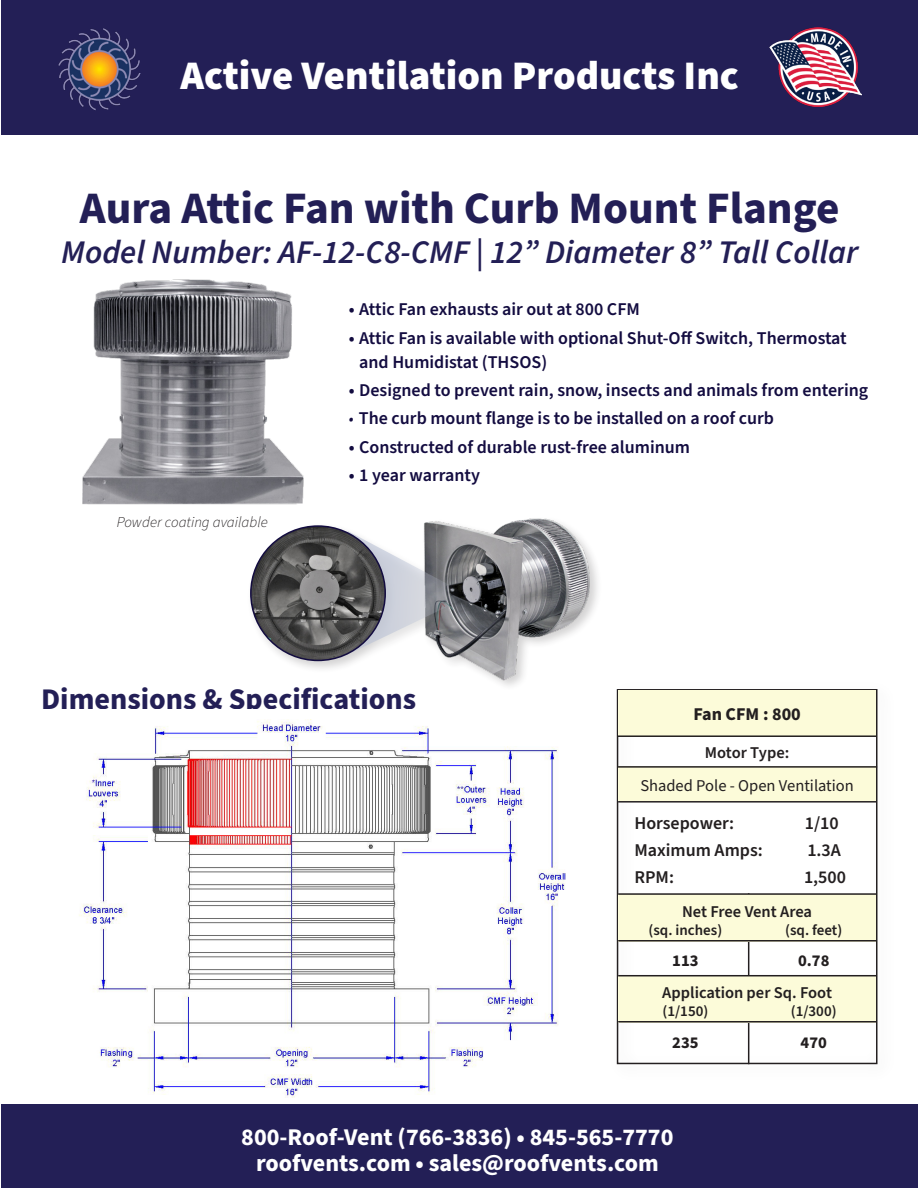
<style>
.page{position:relative;width:918px;height:1188px;background:#fff}
.page>*{position:absolute;margin:0;border:0;box-sizing:border-box;transform-origin:0 0}
.t1{font:700 45px "Source Sans Pro";color:#231f56}
.t2{font:900 40.5px "Source Sans Pro";color:#fff}
.t3{font:italic 600 33px "Source Sans Pro";color:#231f56}
.t4{font:700 30px "Source Sans Pro";color:#231f56}
.t5{font:700 24px/25.5px "Source Sans Pro";color:#fff;text-align:center}
.t6{font:600 18px/24px "Source Sans Pro";color:#130c40}
.t7{font:600 18px "Source Sans Pro";color:#231f20}
.t8{font:700 18px "Source Sans Pro";color:#231f20}
.t9{font:600 16.5px "Source Sans Pro";color:#231f20}
.t10{font:16.5px/33px "Source Sans Pro";color:#231f20;text-align:center}
.t11{font:700 16.5px "Source Sans Pro";color:#231f20}
.t12{font:600 15px "Source Sans Pro";color:#231f20}
.t13{font:italic 300 15px "Source Sans Pro";color:#231f20}
.s1{font-weight:400;font-style:italic;font-size:16.5px}
.s2{font-weight:600}
</style>
<div class="page">
<div style="left:1px;top:0;width:917px;height:135px;background:#231f56"></div>
<img style="left:58px;top:28px;width:83px;height:83px">
<img style="left:769px;top:28px;width:92px;height:79px">
<div style="left:1px;top:1105px;width:917px;height:83px;background:#231f56"></div>
<img style="left:82px;top:279px;width:222px;height:226px">
<img style="left:79px;top:719px;width:487px;height:378px">
<div style="left:247px;top:516px;width:356px;height:176px;background:#231f20;opacity:.2"></div>
<img style="left:401px;top:516px;width:202px;height:167px">
<svg style="left:339px;top:531px;width:131px;height:128px"></svg>
<img style="left:251px;top:526px;width:134px;height:134px;border-radius:67px">
<div style="left:617px;top:689px;width:261px;height:375px;border:2px solid #231f20"></div>
<div style="left:618px;top:691px;width:258px;height:46px;background:#fcfbd9"></div>
<div style="left:618px;top:766px;width:258px;height:35px;background:#fcfbd9"></div>
<hr style="left:748px;top:893px;width:1px;height:171px;background:#231f20">
<hr style="left:618px;top:801px;width:259px;height:2px;background:#231f20">
<hr style="left:618px;top:735px;width:258px;height:2px;background:#231f20">
<hr style="left:617px;top:766px;width:260px;height:2px;background:#231f20">
<div style="left:618px;top:894px;width:258px;height:48px;background:#fcfbd9"></div>
<div style="left:618px;top:976px;width:258px;height:47px;background:#fcfbd9"></div>
<hr style="left:618px;top:893px;width:259px;height:2px;background:#231f20">
<hr style="left:618px;top:940px;width:259px;height:2px;background:#231f20">
<hr style="left:618px;top:975px;width:259px;height:1px;background:#231f20">
<hr style="left:618px;top:1021px;width:259px;height:2px;background:#231f20">
<h2 class="t2" style="left:180px;top:48px;width:560px">Active Ventilation Products Inc</h2>
<p class="t1" style="left:80px;top:178px;width:761px">Aura Attic Fan with Curb Mount Flange</p>
<p class="t3" style="left:61px;top:230px;width:798px">Model Number: AF-12-C8-CMF | 12” Diameter 8” Tall Collar</p>
<p class="t13" style="left:117px;top:512px;width:153px">Powder coating available</p>
<p class="t6" style="left:349px;top:298px;width:293px">• Attic Fan exhausts air out at 800 CFM</p>
<p class="t6" style="left:359px;top:326px;width:489px;text-indent:-10px">• Attic Fan is available with optional Shut-Off Switch, Thermostat and Humidistat (THSOS)</p>
<p class="t6" style="left:349px;top:379px;width:521px">• Designed to prevent rain, snow, insects and animals from entering</p>
<p class="t6" style="left:349px;top:407px;width:427px"><span class="s1">•</span> The curb mount flange is to be installed on a roof curb</p>
<p class="t6" style="left:349px;top:435px;width:343px">• Constructed of durable rust-free aluminum</p>
<p class="t6" style="left:349px;top:464px;width:133px">• 1 year warranty</p>
<p class="t4" style="left:41px;top:678px;width:376px">Dimensions &amp; Specifications</p>
<p class="t8" style="left:693px;top:702px;width:109px">Fan CFM : 800</p>
<p class="t10" style="left:640px;top:737px;width:215px"><span class="s2">Motor Type:<br></span>Shaded Pole - Open Ventilation</p>
<p class="t7" style="left:634px;top:811px;width:101px">Horsepower:</p>
<p class="t7" style="left:805px;top:811px;width:35px">1/10</p>
<p class="t7" style="left:634px;top:838px;width:130px">Maximum Amps:</p>
<p class="t7" style="left:807px;top:838px;width:35px">1.3A</p>
<p class="t7" style="left:634px;top:865px;width:41px">RPM:</p>
<p class="t7" style="left:804px;top:865px;width:44px">1,500</p>
<p class="t9" style="left:682px;top:900px;width:132px">Net Free Vent Area</p>
<p class="t12" style="left:649px;top:920px;width:75px">(sq. inches)</p>
<p class="t11" style="left:672px;top:950px;width:28px">113</p>
<p class="t12" style="left:785px;top:920px;width:59px">(sq. feet)</p>
<p class="t11" style="left:798px;top:950px;width:33px">0.78</p>
<p class="t9" style="left:662px;top:981px;width:171px">Application per Sq. Foot</p>
<p class="t12" style="left:663px;top:1001px;width:47px">(1/150)</p>
<p class="t11" style="left:672px;top:1032px;width:28px">235</p>
<p class="t12" style="left:791px;top:1001px;width:47px">(1/300)</p>
<p class="t11" style="left:801px;top:1032px;width:28px">470</p>
<h3 class="t5" style="left:241px;top:1125px;width:434px">800-Roof-Vent (766-3836) • 845-565-7770 roofvents.com • sales@roofvents.com</h3>
</div>
